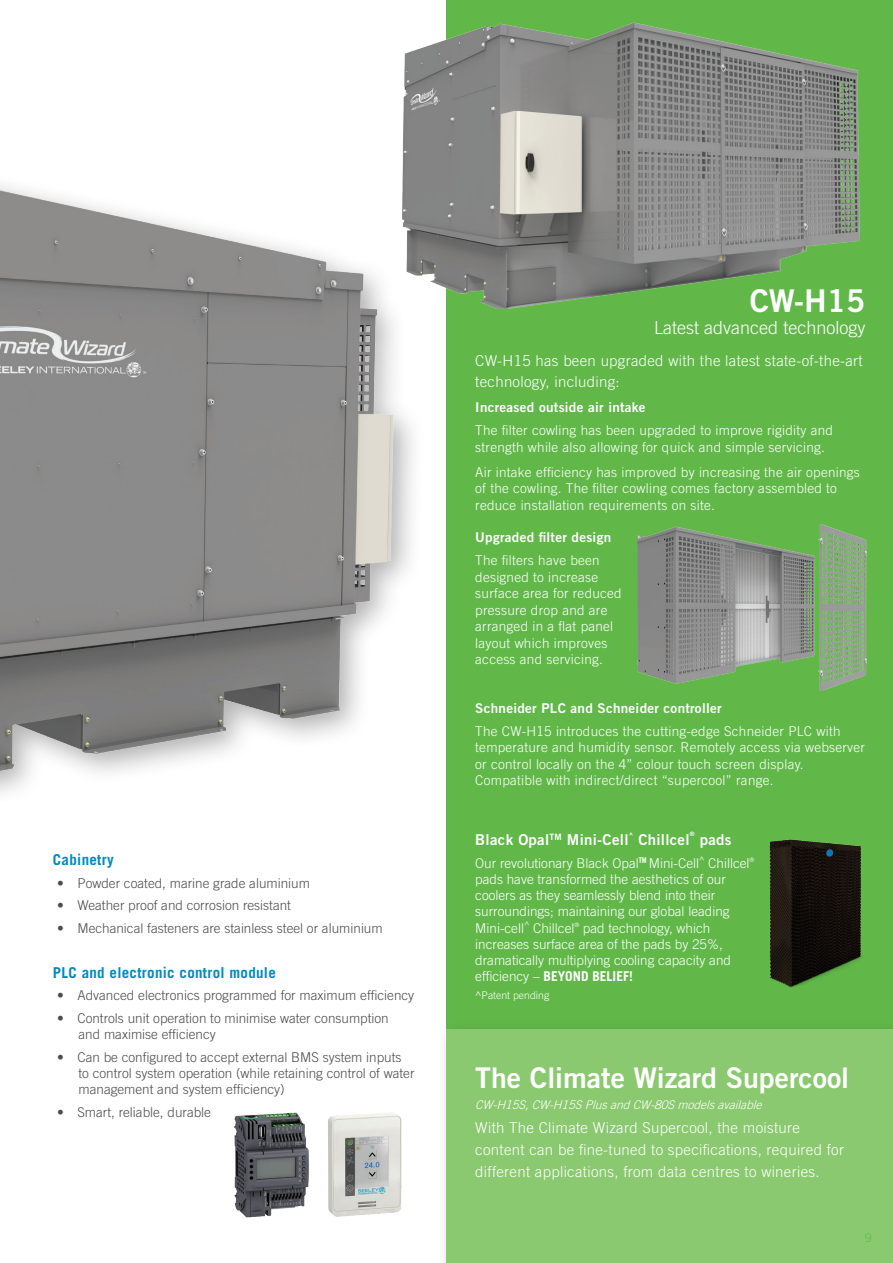
<style>
.page{position:relative;width:893px;height:1263px;background:#fff}
.page>*{position:absolute;margin:0;border:0;box-sizing:border-box;transform-origin:0 0}
.t1{font:31.35px "Trade Gothic LT Std Bd 2";color:#fff}
.t2{font:28.5px "Trade Gothic LT Std Bd 2";color:#fff}
.t3{font:300 18px "Trade Gothic LT Std";color:#fff}
.t4{font:300 15px/21.8px "Trade Gothic LT Std";letter-spacing:.02em;color:#fff}
.t5{font:700 15px "Trade Gothic LT Std";letter-spacing:.02em;color:#008ac0}
.t6{font:15px "Trade Gothic LT Std Bd 2";letter-spacing:.02em;color:#fff}
.t7{font:300 13.5px/16.5px "Trade Gothic LT Std";letter-spacing:.02em;color:#fff}
.t8{font:300 13.5px/16.2px "Trade Gothic LT Std";color:#4b4c4d}
.t9{font:300 13.5px/16.2px "Trade Gothic LT Std";color:#fff}
.t10{font:13.5px "Trade Gothic LT Std Bd 2";letter-spacing:.02em;color:#fff}
.t11{font:italic 300 12px "Trade Gothic LT Std";color:#fff}
.t12{font:300 12px "Trade Gothic LT Std";color:#60bb46}
.t13{font:300 10.5px "Trade Gothic LT Std";color:#fff}
.t14{font:7.5px "Trade Gothic LT Std Bd 2";color:#fff}
.t15{font:300 6px "Trade Gothic LT Std";color:#fff}
.t16{font:6px "Trade Gothic LT Std Bd 2";color:#fff}
.s1{font-weight:700}
</style>
<div class="page">
<div style="left:446px;top:0;width:447px;height:1042px;background:#61b849"></div>
<div style="left:438px;top:1021px;width:455px;height:242px;background:#231f20;opacity:.35"></div>
<div style="left:446px;top:1029px;width:447px;height:234px;background:#8ac96f"></div>
<img style="left:0;top:185px;width:413px;height:608px">
<img style="left:328px;top:22px;width:532px;height:310px">
<img style="left:637px;top:525px;width:230px;height:165px">
<img style="left:769px;top:839px;width:93px;height:149px">
<img style="left:328px;top:1112px;width:74px;height:105px">
<img style="left:234px;top:1112px;width:75px;height:106px">
<p class="t5" style="left:53px;top:851px;width:62px">Cabinetry</p>
<p class="t8" style="left:57px;top:875px;width:254px">• Powder coated, marine grade aluminium</p>
<p class="t8" style="left:57px;top:897px;width:235px">• Weather proof and corrosion resistant</p>
<p class="t8" style="left:57px;top:920px;width:327px">• Mechanical fasteners are stainless steel or aluminium</p>
<p class="t5" style="left:53px;top:963px;width:224px">PLC and electronic control module</p>
<p class="t8" style="left:57px;top:987px;width:358px">• Advanced electronics programmed for maximum efficiency</p>
<p class="t8" style="left:78px;top:1010px;width:312px;text-indent:-21px">• Controls unit operation to minimise water consumption and maximise efficiency</p>
<p class="t8" style="left:78px;top:1048px;width:338px;text-indent:-21px">• Can be configured to accept external BMS system inputs to control system operation (while retaining control of water management and system efficiency)</p>
<p class="t8" style="left:57px;top:1103px;width:155px">• Smart, reliable, durable</p>
<h1 class="t1" style="left:750px;top:281px;width:117px">CW-H15</h1>
<h3 class="t3" style="left:654px;top:317px;width:213px">Latest advanced technology</h3>
<p class="t4" style="left:475px;top:349px;width:389px">CW-H15 has been upgraded with the latest state-of-the-art technology, including:</p>
<p class="t10" style="left:475px;top:399px;width:172px">Increased outside air intake</p>
<p class="t7" style="left:475px;top:422px;width:359px">The filter cowling has been upgraded to improve rigidity and strength while also allowing for quick and simple servicing.</p>
<p class="t7" style="left:475px;top:463px;width:386px">Air intake efficiency has improved by increasing the air openings of the cowling. The filter cowling comes factory assembled to reduce installation requirements on site.</p>
<p class="t10" style="left:475px;top:529px;width:137px">Upgraded filter design</p>
<p class="t7" style="left:475px;top:552px;width:148px">The filters have been designed to increase surface area for reduced pressure drop and are arranged in a flat panel layout which improves access and servicing.</p>
<p class="t10" style="left:475px;top:700px;width:248px">Schneider PLC and Schneider controller</p>
<p class="t7" style="left:475px;top:723px;width:391px">The CW-H15 introduces the cutting-edge Schneider PLC with temperature and humidity sensor. Remotely access via webserver or control locally on the 4” colour touch screen display.<br>Compatible with indirect/direct “supercool” range.</p>
<p class="t16" style="left:690px;top:830px;width:6px">®</p>
<p class="t14" style="left:629px;top:830px;width:6px">^</p>
<p class="t6" style="left:475px;top:830px;width:155px">Black Opal<sup>TM</sup> Mini-Cell</p>
<p class="t6" style="left:638px;top:830px;width:53px">Chillcel</p>
<p class="t6" style="left:700px;top:830px;width:33px">pads</p>
<p class="t9" style="left:475px;top:855px;width:276px">Our revolutionary Black Opal<sup>TM</sup> Mini-Cell<sup>^</sup> Chillcel</p>
<p class="t15" style="left:749px;top:856px;width:6px">®</p>
<p class="t9" style="left:475px;top:871px;width:256px">pads have transformed the aesthetics of our coolers as they seamlessly blend into their surroundings; maintaining our global leading Mini-cell<sup>^</sup> Chillcel</p>
<p class="t15" style="left:574px;top:921px;width:6px">®</p>
<p class="t9" style="left:475px;top:919px;width:257px;text-indent:108px">pad technology, which increases surface area of the pads by 25%, dramatically multiplying cooling capacity and efficiency – <span class="s1">BEYOND BELIEF!</span></p>
<p class="t13" style="left:475px;top:989px;width:75px">^Patent pending</p>
<h2 class="t2" style="left:475px;top:1060px;width:375px">The Climate Wizard Supercool</h2>
<p class="t11" style="left:475px;top:1097px;width:291px">CW-H15S,CW-H15SPlusandCW-80Smodelsavailable</p>
<p class="t4" style="left:475px;top:1117px;width:370px">With The Climate Wizard Supercool, the moisture content can be fine-tuned to specifications, required for different applications, from data centres to wineries.</p>
<p class="t12" style="left:865px;top:1230px;width:8px">9</p>
</div>
